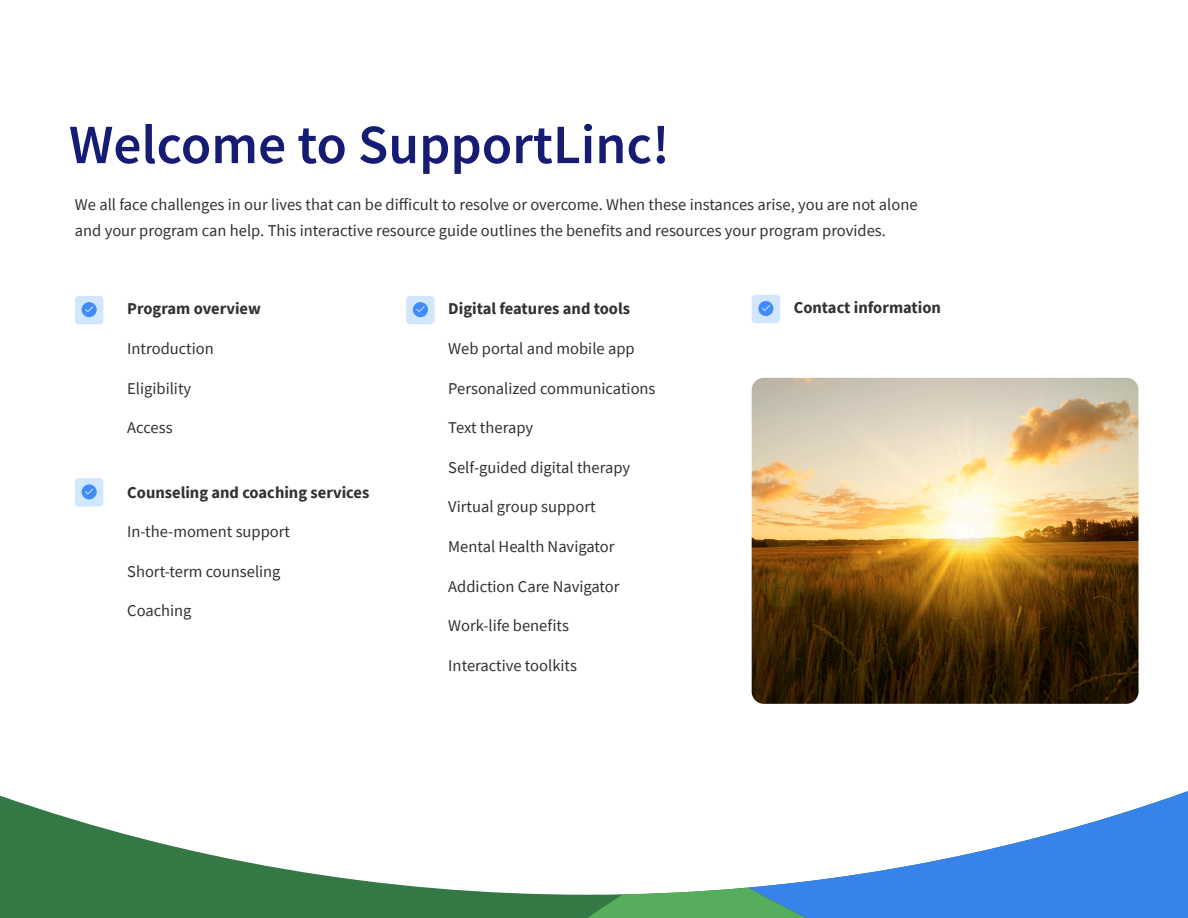
<style>
.page{position:relative;width:1188px;height:918px;background:#fff}
.page>*{position:absolute;margin:0;border:0;box-sizing:border-box;transform-origin:0 0}
.t1{font:600 55.5px "Source Sans Pro";color:#161b73}
.t2{font:16.5px/25.5px "Source Sans Pro";color:#313131}
.t3{font:700 16.5px "Source Sans Pro";color:#313131}
</style>
<div class="page">
<svg style="left:0;top:795px;width:748px;height:123px"></svg>
<svg style="left:748px;top:791px;width:440px;height:127px"></svg>
<svg style="left:496px;top:888px;width:457px;height:30px;background:#529a9c"></svg>
<div style="left:75px;top:296px;width:28px;height:28px;background:#d2e7fe;border-radius:4px"></div>
<div style="left:82px;top:302px;width:15px;height:15px;background:#418cfc;border-radius:50%"></div>
<svg style="left:85px;top:306px;width:8px;height:6px"></svg>
<div style="left:75px;top:478px;width:28px;height:29px;background:#d2e7fe;border-radius:4px"></div>
<svg style="left:82px;top:484px;width:15px;height:16px"></svg>
<svg style="left:85px;top:488px;width:8px;height:7px"></svg>
<div style="left:406px;top:296px;width:29px;height:28px;background:#d2e7fe;border-radius:4px"></div>
<div style="left:413px;top:302px;width:15px;height:15px;background:#418cfc;border-radius:50%"></div>
<svg style="left:416px;top:306px;width:9px;height:6px"></svg>
<div style="left:752px;top:295px;width:28px;height:28px;background:#d2e7fe;border-radius:4px"></div>
<div style="left:758px;top:301px;width:15px;height:15px;background:#418cfc;border-radius:50%"></div>
<svg style="left:762px;top:305px;width:8px;height:6px"></svg>
<img style="left:752px;top:378px;width:387px;height:326px">
<p class="t1" style="left:69px;top:108px;width:602px">Welcome to SupportLinc!</p>
<p class="t2" style="left:75px;top:192px;width:844px">We all face challenges in our lives that can be difficult to resolve or overcome. When these instances arise, you are not alone and your program can help. This interactive resource guide outlines the benefits and resources your program provides.</p>
<p class="t3" style="left:127px;top:298px;width:135px">Program overview</p>
<p class="t2" style="left:127px;top:336px;width:88px">Introduction</p>
<p class="t2" style="left:127px;top:375px;width:66px">Eligibility</p>
<p class="t2" style="left:127px;top:414px;width:47px">Access</p>
<p class="t3" style="left:127px;top:481px;width:244px">Counseling and coaching services</p>
<p class="t2" style="left:127px;top:519px;width:164px">In-the-moment support</p>
<p class="t2" style="left:127px;top:559px;width:155px">Short-term counseling</p>
<p class="t2" style="left:127px;top:598px;width:66px">Coaching</p>
<p class="t3" style="left:448px;top:298px;width:183px">Digital features and tools</p>
<p class="t2" style="left:448px;top:336px;width:188px">Web portal and mobile app</p>
<p class="t2" style="left:448px;top:375px;width:209px">Personalized communications</p>
<p class="t2" style="left:448px;top:415px;width:86px">Text therapy</p>
<p class="t2" style="left:448px;top:454px;width:183px">Self-guided digital therapy</p>
<p class="t2" style="left:448px;top:494px;width:149px">Virtual group support</p>
<p class="t2" style="left:448px;top:534px;width:168px">Mental Health Navigator</p>
<p class="t2" style="left:448px;top:573px;width:173px">Addiction Care Navigator</p>
<p class="t2" style="left:448px;top:613px;width:122px">Work-life benefits</p>
<p class="t2" style="left:448px;top:652px;width:130px">Interactive toolkits</p>
<p class="t3" style="left:794px;top:297px;width:149px">Contact information</p>
</div>
